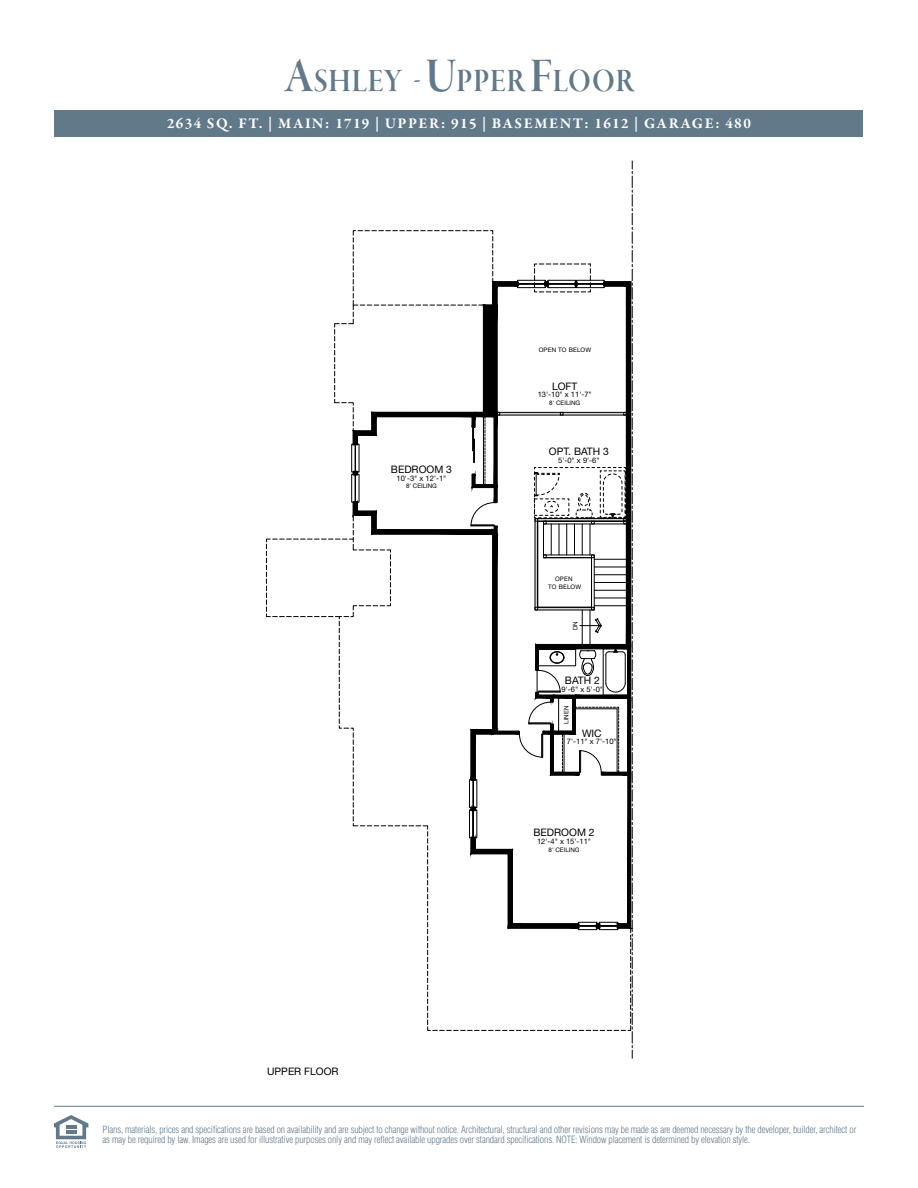
<style>
.page{position:relative;width:918px;height:1188px;background:#fff}
.page>*{position:absolute;margin:0;border:0;box-sizing:border-box;transform-origin:0 0}
.t1{font:33.9px "Garamond Premr Pro Smbd Disp";letter-spacing:.025em;color:#62798a;scale:.9 1}
.t2{font:700 15px "Garamond Premr Pro";letter-spacing:.095em;color:#fff}
.t3{font:10.35px "Helvetica Neue";color:#000}
.t4{font:300 condensed 9.75px/10.5px "Helvetica";letter-spacing:-.01em;color:#62798a}
.t5{font:7.65px "Helvetica Neue";color:#000}
.t6{font:6.15px/8.2px "Helvetica Neue";letter-spacing:.025em;color:#000;text-align:center}
.t7{font:6.15px "Helvetica Neue";color:#000}
.s1{font-size:50.4px}
</style>
<div class="page">
<svg style="left:54px;top:1115px;width:34px;height:33px"></svg>
<hr style="left:66px;top:1125px;width:10px;height:4px;background:#62798a">
<hr style="left:66px;top:1130px;width:10px;height:4px;background:#62798a">
<hr style="left:54px;top:1106px;width:810px;height:1px;background:#62798a">
<div style="left:55px;top:110px;width:808px;height:27px;background:#62798a"></div>
<svg style="left:266px;top:161px;width:367px;height:897px"></svg>
<div style="left:534px;top:499px;width:35px;height:17px;border:1px dashed #000"></div>
<h1 class="t1" style="left:284px;top:62px;width:390px"><span class="s1">A</span>SHLEY - <span class="s1">U</span>PPER <span class="s1">F</span>LOOR</h1>
<h2 class="t2" style="left:167px;top:115px;width:585px">2634 SQ. FT. | MAIN: 1719 | UPPER: 915 | BASEMENT: 1612 | GARAGE: 480</h2>
<p class="t6" style="left:539px;top:346px;width:54px">OPEN TO BELOW</p>
<p class="t3" style="left:552px;top:380px;width:27px">LOFT</p>
<p class="t5" style="left:538px;top:390px;width:56px">13'-10" x 11'-7"</p>
<p class="t7" style="left:549px;top:399px;width:32px">8' CEILING</p>
<p class="t3" style="left:391px;top:463px;width:63px">BEDROOM 3</p>
<p class="t5" style="left:397px;top:473px;width:51px">10'-3" x 12'-1"</p>
<p class="t7" style="left:406px;top:483px;width:32px">8' CEILING</p>
<p class="t3" style="left:549px;top:446px;width:61px">OPT. BATH 3</p>
<p class="t5" style="left:558px;top:456px;width:43px">5'-0" x 9'-6"</p>
<p class="t6" style="left:548px;top:574px;width:35px">OPEN<br>TO BELOW</p>
<p class="t6" style="left:571px;top:630px;width:10px;rotate:-90deg">DN</p>
<p class="t3" style="left:565px;top:675px;width:36px">BATH 2</p>
<p class="t5" style="left:562px;top:685px;width:43px">9'-6" x 5'-0"</p>
<p class="t6" style="left:562px;top:724px;width:20px;rotate:-90deg">LINEN</p>
<p class="t3" style="left:582px;top:727px;width:21px">WIC</p>
<p class="t5" style="left:567px;top:737px;width:51px">7'-11" x 7'-10"</p>
<p class="t3" style="left:534px;top:827px;width:63px">BEDROOM 2</p>
<p class="t5" style="left:537px;top:837px;width:56px">12'-4" x 15'-11"</p>
<p class="t7" style="left:549px;top:846px;width:32px">8' CEILING</p>
<p class="t3" style="left:267px;top:1065px;width:73px">UPPER FLOOR</p>
<p class="t4" style="left:103px;top:1124px;width:755px">Plans, materials, prices and specifications are based on availability and are subject to change without notice. Architectural, structural and other revisions may be made as are deemed necessary by the developer, builder, architect or as may be required by law. Images are used for illustrative purposes only and may reflect available upgrades over standard specifications. NOTE: Window placement is determined by elevation style.</p>
</div>
